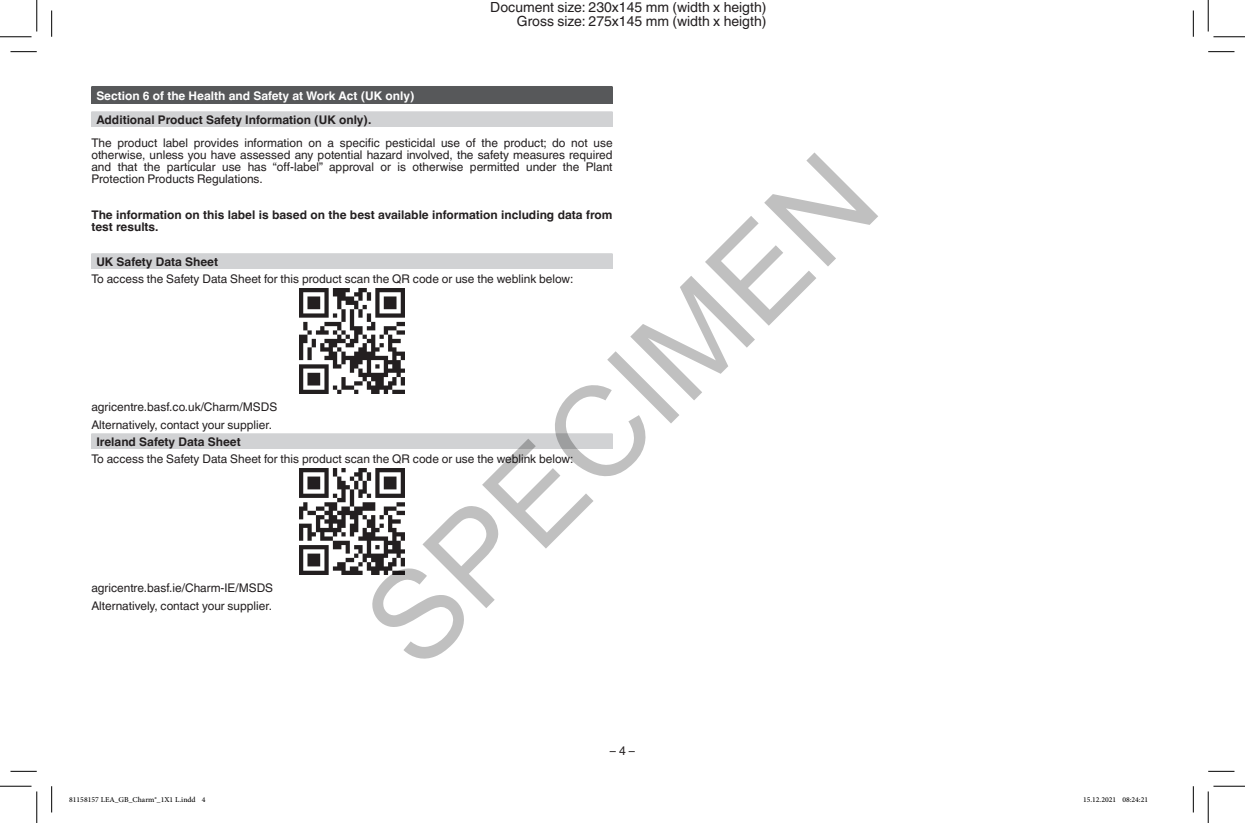
<style>
.page{position:relative;width:1245px;height:823px;background:#fff}
.page>*{position:absolute;margin:0;border:0;box-sizing:border-box;transform-origin:0 0}
.t1{font:126px "Arial";color:rgb(0 0 0/.25)}
.t2{font:14px/14px "Helvetica Linotype";color:#231f20;text-align:right}
.t3{font:12.25px "Helvetica Linotype";color:#231f20}
.t4{font:11.9px/11.9px "Helvetica Linotype";color:#231f20}
.t5{font:700 11.9px/11.9px "Helvetica Linotype";color:#231f20}
.t6{font:700 11.9px "Helvetica Linotype";color:#fff}
.t7{font:10.5px "Adobe Arabic";color:#000}
</style>
<div class="page">
<div style="left:91px;top:87px;width:521px;height:17px;background:#57585a"></div>
<hr style="left:91px;top:86px;width:521px;height:1px;background:#57585a">
<div style="left:91px;top:112px;width:521px;height:15px;background:#d1d2d4"></div>
<hr style="left:91px;top:111px;width:521px;height:1px;background:#d1d2d4">
<div style="left:91px;top:254px;width:521px;height:15px;background:#d1d2d4"></div>
<hr style="left:91px;top:253px;width:521px;height:1px;background:#d1d2d4">
<div style="left:91px;top:434px;width:521px;height:15px;background:#d1d2d4"></div>
<hr style="left:91px;top:433px;width:521px;height:1px;background:#d1d2d4">
<img style="left:299px;top:289px;width:105px;height:105px">
<img style="left:299px;top:469px;width:105px;height:105px">
<svg style="left:10px;top:51px;width:27px;height:1px"></svg>
<svg style="left:1208px;top:51px;width:26px;height:1px"></svg>
<svg style="left:10px;top:771px;width:27px;height:1px"></svg>
<svg style="left:1208px;top:771px;width:26px;height:1px"></svg>
<svg style="left:51px;top:10px;width:1px;height:27px"></svg>
<svg style="left:51px;top:786px;width:1px;height:26px"></svg>
<svg style="left:1192px;top:10px;width:1px;height:27px"></svg>
<svg style="left:1192px;top:786px;width:1px;height:26px"></svg>
<hr style="left:0;top:36px;width:32px;height:1px;background:#000">
<hr style="left:1213px;top:36px;width:31px;height:1px;background:#000">
<hr style="left:0;top:786px;width:32px;height:1px;background:#000">
<hr style="left:1213px;top:786px;width:31px;height:1px;background:#000">
<hr style="left:36px;top:0;width:1px;height:31px;background:#000">
<hr style="left:36px;top:791px;width:1px;height:32px;background:#000">
<hr style="left:1207px;top:0;width:1px;height:31px;background:#000">
<hr style="left:1207px;top:791px;width:1px;height:32px;background:#000">
<p class="t2" style="left:490px;top:0;width:277px">Document size: 230x145 mm (width x heigth)<br>Gross size: 275x145 mm (width x heigth)</p>
<p class="t6" style="left:96px;top:88px;width:319px">Section 6 of the Health and Safety at Work Act (UK only)</p>
<p class="t5" style="left:96px;top:114px;width:276px">Additional Product Safety Information (UK only).</p>
<p class="t4" style="left:91px;top:137px;width:522px;text-align:justify">The product label provides information on a specific pesticidal use of the product; do not use otherwise, unless you have assessed any potential hazard involved, the safety measures required and that the particular use has “off-label” approval or is otherwise permitted under the Plant Protection Products Regulations.</p>
<p class="t5" style="left:91px;top:209px;width:522px">The information on this label is based on the best available information including data from test results.</p>
<p class="t5" style="left:96px;top:256px;width:123px">UK Safety Data Sheet</p>
<p class="t4" style="left:91px;top:272px;width:483px">To access the Safety Data Sheet for this product scan the QR code or use the weblink below:</p>
<h1 class="t1" style="left:327px;top:582px;width:660px;rotate:-45deg">SPECIMEN</h1>
<p class="t4" style="left:91px;top:398px;width:187px;line-height:18px">agricentre.basf.co.uk/Charm/MSDS<br>Alternatively, contact your supplier.</p>
<p class="t5" style="left:96px;top:436px;width:146px">Ireland Safety Data Sheet</p>
<p class="t4" style="left:91px;top:452px;width:483px">To access the Safety Data Sheet for this product scan the QR code or use the weblink below:</p>
<p class="t4" style="left:91px;top:579px;width:183px;line-height:18px">agricentre.basf.ie/Charm-IE/MSDS<br>Alternatively, contact your supplier.</p>
<p class="t3" style="left:610px;top:744px;width:27px">– 4 –</p>
<p class="t7" style="left:69px;top:792px;width:138px">81158157 LEA_GB_Charm®_1X1 L.indd 4</p>
<p class="t7" style="left:1082px;top:792px;width:67px">15.12.2021 08:24:21</p>
</div>
